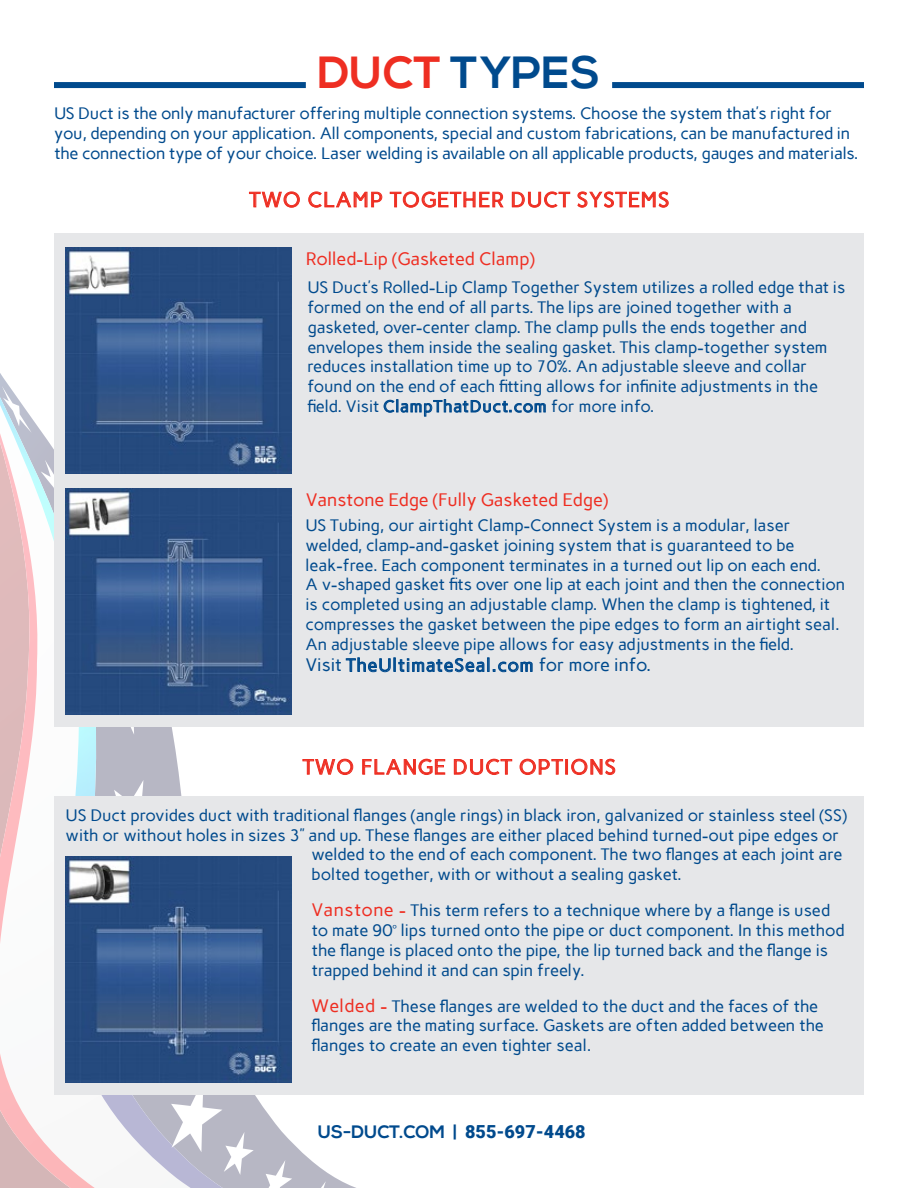
<style>
.page{position:relative;width:918px;height:1188px;background:#fff}
.page>*{position:absolute;margin:0;border:0;box-sizing:border-box;transform-origin:0 0}
.t1{font:700 45px "Nexa";color:#004a8d}
.t2{font:21px "Carme";letter-spacing:.05em;color:#ee2e22}
.t3{font:18px "Carme";letter-spacing:-.005em;color:#ee2e22}
.t4{font:18px "Carme";letter-spacing:.035em;color:#004a8d}
.t5{font:700 18px "Nexa";color:#004a8d}
.t6{font:16.5px/19.8px "Carme";letter-spacing:-.01em;color:#004a8d}
.s1{color:#ee2e22}
.s2{font-size:18px;color:#ee2e22}
.s3{font-family:"Roboto";font-weight:900}
</style>
<div class="page">
<img style="left:126px;top:727px;width:118px;height:461px">
<img style="left:0;top:298px;width:126px;height:890px">
<svg style="left:261px;top:1160px;width:69px;height:28px"></svg>
<svg style="left:123px;top:1094px;width:131px;height:81px"></svg>
<svg style="left:107px;top:780px;width:52px;height:16px"></svg>
<svg style="left:105px;top:727px;width:43px;height:8px"></svg>
<svg style="left:41px;top:460px;width:14px;height:55px"></svg>
<svg style="left:2px;top:386px;width:30px;height:47px"></svg>
<div style="left:612px;top:82px;width:252px;height:6px;background:#004a8d"></div>
<div style="left:54px;top:82px;width:252px;height:6px;background:#004a8d"></div>
<svg style="left:302px;top:758px;width:52px;height:17px"></svg>
<svg style="left:362px;top:758px;width:84px;height:17px"></svg>
<svg style="left:454px;top:758px;width:58px;height:17px"></svg>
<svg style="left:519px;top:758px;width:44px;height:17px"></svg>
<div style="left:565px;top:759px;width:3px;height:16px;border:1px solid #ee2e22"></div>
<svg style="left:571px;top:758px;width:45px;height:17px"></svg>
<div style="left:54px;top:796px;width:810px;height:298px;background:#e6e7e9"></div>
<img style="left:66px;top:856px;width:226px;height:227px">
<svg style="left:249px;top:191px;width:51px;height:17px"></svg>
<svg style="left:308px;top:191px;width:75px;height:17px"></svg>
<svg style="left:389px;top:191px;width:115px;height:17px"></svg>
<svg style="left:512px;top:191px;width:58px;height:17px"></svg>
<svg style="left:577px;top:191px;width:92px;height:17px"></svg>
<div style="left:54px;top:475px;width:810px;height:252px;background:#e6e7e9"></div>
<div style="left:55px;top:233px;width:809px;height:249px;background:#e6e7e9"></div>
<svg style="left:346px;top:657px;width:45px;height:16px"></svg>
<div style="left:393px;top:658px;width:3px;height:14px;border:1px solid #004a8d"></div>
<svg style="left:398px;top:658px;width:87px;height:15px"></svg>
<div style="left:487px;top:658px;width:3px;height:14px;border:1px solid #004a8d"></div>
<svg style="left:493px;top:661px;width:40px;height:11px"></svg>
<img style="left:66px;top:488px;width:226px;height:227px">
<img style="left:66px;top:248px;width:226px;height:226px">
<svg style="left:383px;top:399px;width:163px;height:18px"></svg>
<p class="t1" style="left:318px;top:46px;width:284px"><span class="s1">DUCT</span> TYPES</p>
<p class="t6" style="left:54px;top:104px;width:806px">US Duct is the only manufacturer offering multiple connection systems. Choose the system that’s right for you, depending on your application. All components, special and custom fabrications, can be manufactured in the connection type of your choice. Laser welding is available on all applicable products, gauges and materials.</p>
<p class="t2" style="left:249px;top:187px;width:422px">TWO CLAMP TOGETHER DUCT SYSTEMS</p>
<p class="t3" style="left:306px;top:248px;width:231px">Rolled-Lip (Gasketed Clamp)</p>
<p class="t6" style="left:307px;top:278px;width:539px">US Duct’s Rolled-Lip Clamp Together System utilizes a rolled edge that is formed on the end of all parts. The lips are joined together with a gasketed, over-center clamp. The clamp pulls the ends together and envelopes them inside the sealing gasket. This clamp-together system reduces installation time up to 70%. An adjustable sleeve and collar found on the end of each fitting allows for infinite adjustments in the field. Visit ClampThatDuct.com for more info.</p>
<p class="t3" style="left:306px;top:489px;width:304px">Vanstone Edge (Fully Gasketed Edge)</p>
<p class="t6" style="left:305px;top:515px;width:517px">US Tubing, our airtight Clamp-Connect System is a modular, laser welded, clamp-and-gasket joining system that is guaranteed to be leak-free. Each component terminates in a turned out lip on each end.</p>
<p class="t6" style="left:305px;top:575px;width:541px">A v-shaped gasket fits over one lip at each joint and then the connection is completed using an adjustable clamp. When the clamp is tightened, it compresses the gasket between the pipe edges to form an airtight seal.</p>
<p class="t6" style="left:305px;top:634px;width:490px">An adjustable sleeve pipe allows for easy adjustments in the field.</p>
<p class="t4" style="left:305px;top:654px;width:347px">Visit TheUltimateSeal.com for more info.</p>
<p class="t2" style="left:303px;top:754px;width:315px">TWO FLANGE DUCT OPTIONS</p>
<p class="t6" style="left:66px;top:805px;width:783px">US Duct provides duct with traditional flanges (angle rings) in black iron, galvanized or stainless steel (SS)</p>
<p class="t6" style="left:66px;top:825px;width:775px">with or without holes in sizes 3” and up. These flanges are either placed behind turned-out pipe edges or</p>
<p class="t6" style="left:311px;top:845px;width:532px">welded to the end of each component. The two flanges at each joint are</p>
<p class="t6" style="left:311px;top:865px;width:372px">bolted together, with or without a sealing gasket.</p>
<p class="t6" style="left:311px;top:901px;width:535px"><span class="s2">Vanstone -</span> This term refers to a technique where by a flange is used to mate 90° lips turned onto the pipe or duct component. In this method the flange is placed onto the pipe, the lip turned back and the flange is trapped behind it and can spin freely.</p>
<p class="t6" style="left:311px;top:996px;width:514px"><span class="s2">Welded -</span> These flanges are welded to the duct and the faces of the flanges are the mating surface. Gaskets are often added between the flanges to create an even tighter seal.</p>
<p class="t5" style="left:318px;top:1122px;width:269px">US-DUCT.COM | <span class="s3">855-697-4468</span></p>
</div>
